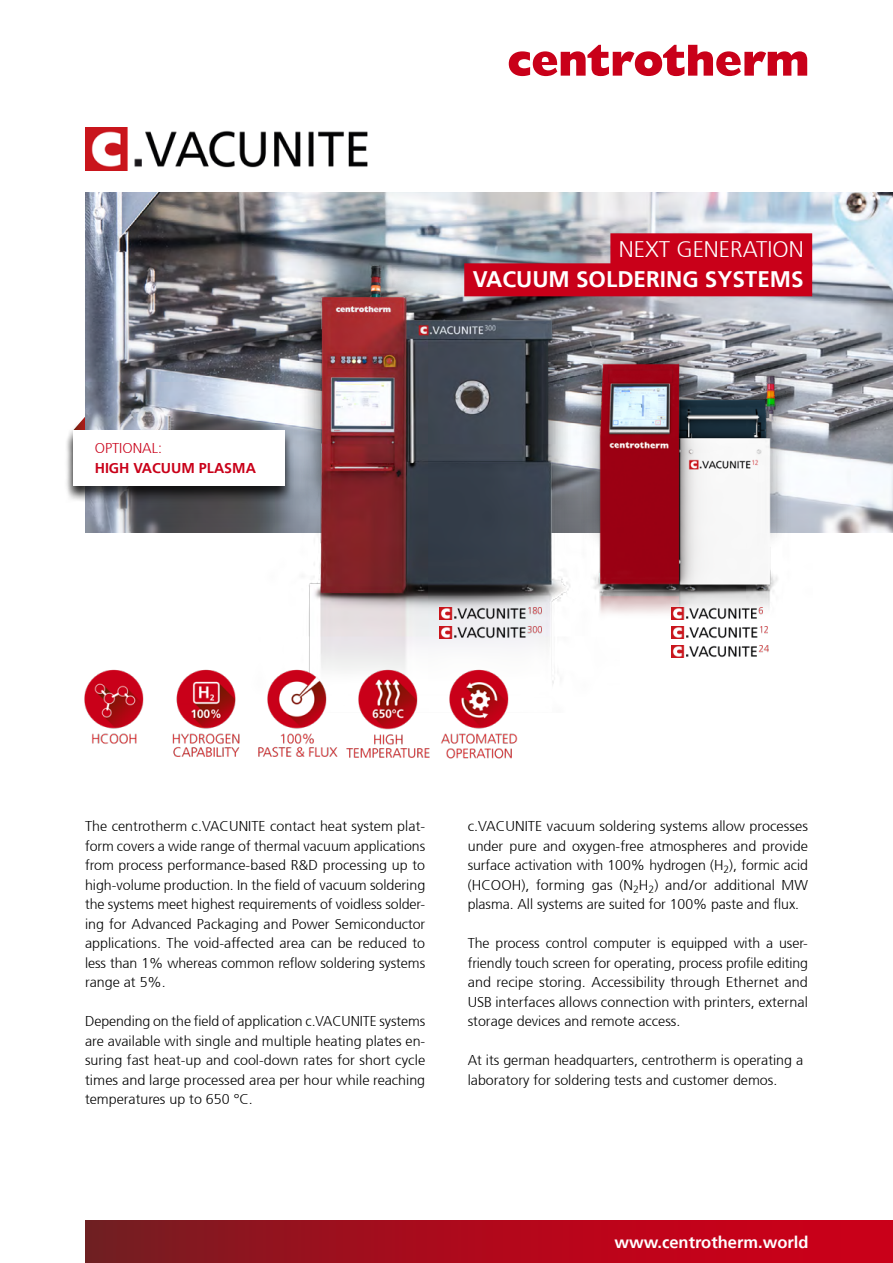
<style>
.page{position:relative;width:893px;height:1263px;background:#fff}
.page>*{position:absolute;margin:0;border:0;box-sizing:border-box;transform-origin:0 0}
.t1{font:700 22.5px "Frutiger";color:#fff}
.t2{font:300 22.5px "Frutiger";color:#fff}
.t3{font:700 16.5px "Frutiger";color:#fff}
.t4{font:300 14.25px/19.5px "Frutiger";color:#000;text-align:justify}
.t5{font:700 14.25px "Frutiger";color:#c90019}
.t6{font:300 14.25px "Frutiger";color:#c90019}
</style>
<div class="page">
<svg style="left:74px;top:417px;width:11px;height:12px"></svg>
<img style="left:85px;top:192px;width:808px;height:340px">
<svg style="left:509px;top:45px;width:298px;height:31px"></svg>
<img style="left:85px;top:128px;width:283px;height:42px">
<div style="left:64px;top:429px;width:230px;height:74px;background:#000;opacity:.75"></div>
<div style="left:73px;top:430px;width:212px;height:55px;background:#fff"></div>
<img style="left:236px;top:252px;width:374px;height:433px">
<img style="left:554px;top:290px;width:259px;height:346px">
<div style="left:610px;top:233px;width:202px;height:33px;background:#c90019"></div>
<div style="left:464px;top:263px;width:348px;height:33px;background:#c90019"></div>
<img style="left:84px;top:669px;width:60px;height:75px">
<img style="left:172px;top:667px;width:78px;height:90px">
<img style="left:253px;top:667px;width:89px;height:90px">
<img style="left:345px;top:668px;width:87px;height:90px">
<img style="left:435px;top:667px;width:88px;height:92px">
<img style="left:671px;top:626px;width:96px;height:13px">
<img style="left:671px;top:607px;width:92px;height:13px">
<img style="left:440px;top:626px;width:101px;height:13px">
<img style="left:440px;top:607px;width:101px;height:13px">
<img style="left:671px;top:645px;width:97px;height:13px">
<div style="left:85px;top:1220px;width:808px;height:43px;background:linear-gradient(to right,#7c1b21,#d70017)"></div>
<p class="t6" style="left:95px;top:440px;width:69px">OPTIONAL:</p>
<p class="t5" style="left:95px;top:459px;width:163px">HIGH VACUUM PLASMA</p>
<h1 class="t2" style="left:619px;top:236px;width:186px">NEXT GENERATION</h1>
<h1 class="t1" style="left:473px;top:266px;width:332px">VACUUM SOLDERING SYSTEMS</h1>
<p class="t4" style="left:85px;top:817px;width:342px">The centrotherm c.VACUNITE contact heat system plat&shy;form covers a wide range of thermal vacuum applications from process performance-based R&amp;D processing up to high-volume production. In the field of vacuum soldering the systems meet highest requirements of voidless solder&shy;ing for Advanced Packaging and Power Semiconductor applications. The void-affected area can be reduced to less than 1% whereas common reflow soldering systems range at 5%.</p>
<p class="t4" style="left:85px;top:1012px;width:342px">Depending on the field of application c.VACUNITE systems are available with single and multiple heating plates en&shy;suring fast heat-up and cool-down rates for short cycle times and large processed area per hour while reaching temperatures up to 650 °C.</p>
<p class="t4" style="left:468px;top:817px;width:342px">c.VACUNITE vacuum soldering systems allow processes under pure and oxygen-free atmospheres and provide surface activation with 100% hydrogen (H<sub>2</sub>), formic acid (HCOOH), forming gas (N<sub>2</sub>H<sub>2</sub>) and/or additional MW plasma. All systems are suited for 100% paste and flux.</p>
<p class="t4" style="left:468px;top:934px;width:342px">The process control computer is equipped with a user&shy;friendly touch screen for operating, process profile editing and recipe storing. Accessibility through Ethernet and USB interfaces allows connection with printers, external storage devices and remote access.</p>
<p class="t4" style="left:468px;top:1051px;width:337px">At its german headquarters, centrotherm is operating a laboratory for soldering tests and customer demos.</p>
<p class="t3" style="left:614px;top:1232px;width:196px">www.centrotherm.world</p>
</div>
